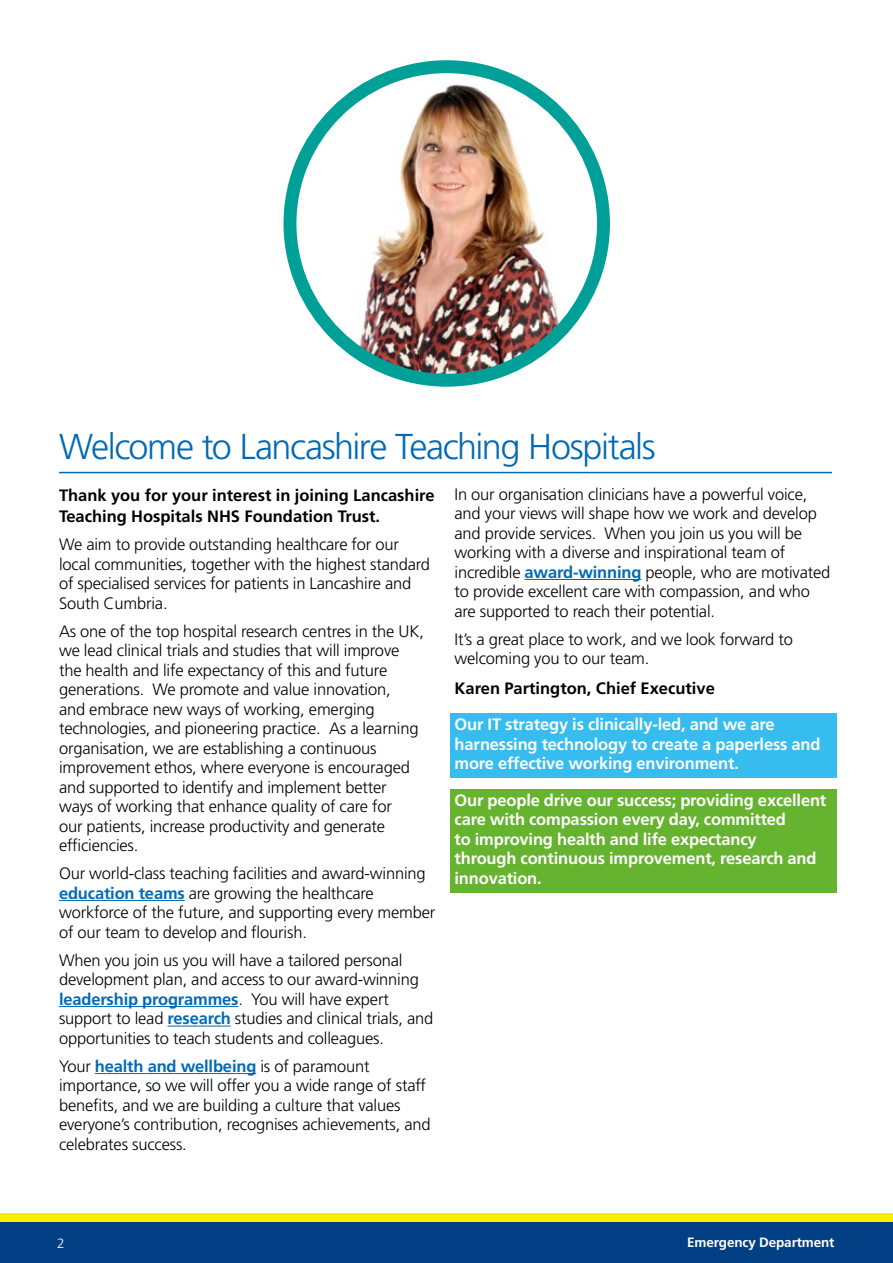
<style>
.page{position:relative;width:893px;height:1263px;background:#fff}
.page>*{position:absolute;margin:0;border:0;box-sizing:border-box;transform-origin:0 0}
.t1{font:300 36px "Frutiger LT Std";letter-spacing:-.04em;color:#006ab4}
.t2{font:300 16.5px/19.5px "Frutiger LT Std";letter-spacing:-.01em;color:#000}
.t3{font:700 16.5px/19.5px "Frutiger LT Std";letter-spacing:-.01em;color:#fff}
.t4{font:700 16.5px/21px "Frutiger LT Std";color:#000}
.t5{font:700 13.5px "Frutiger LT Std";letter-spacing:-.01em;color:#fff}
.t6{font:300 13.5px "Frutiger LT Std";color:#fff}
.s1{font-weight:700;color:#006ab4}
</style>
<div class="page">
<div style="left:0;top:1214px;width:893px;height:34px;background:#ffed00"></div>
<div style="left:0;top:1222px;width:893px;height:41px;background:#033f85"></div>
<img style="left:290px;top:67px;width:313px;height:313px;border-radius:157px">
<div style="left:284px;top:60px;width:326px;height:327px;border:13px solid #009f98;border-radius:50%"></div>
<hr style="left:59px;top:472px;width:773px;height:1px;background:#006ab4">
<hr style="left:59px;top:900px;width:126px;height:1px;background:#006ab4">
<hr style="left:59px;top:1006px;width:179px;height:1px;background:#006ab4">
<hr style="left:168px;top:1026px;width:63px;height:1px;background:#006ab4">
<hr style="left:95px;top:1073px;width:161px;height:1px;background:#006ab4">
<hr style="left:525px;top:579px;width:116px;height:1px;background:#006ab4">
<div style="left:450px;top:714px;width:386px;height:64px;background:#36bcee"></div>
<div style="left:450px;top:789px;width:386px;height:103px;background:#65b32e"></div>
<h1 class="t1" style="left:59px;top:426px;width:598px">Welcome to Lancashire Teaching Hospitals</h1>
<p class="t4" style="left:59px;top:485px;width:377px">Thank you for your interest in joining Lancashire<br>Teaching Hospitals NHS Foundation Trust.</p>
<p class="t2" style="left:59px;top:535px;width:373px">We aim to provide outstanding healthcare for our local communities, together with the highest standard of specialised services for patients in Lancashire and South Cumbria.</p>
<p class="t2" style="left:59px;top:622px;width:366px">As one of the top hospital research centres in the UK, we lead clinical trials and studies that will improve the health and life expectancy of this and future generations. We promote and value innovation,<br>and embrace new ways of working, emerging technologies, and pioneering practice. As a learning organisation, we are establishing a continuous improvement ethos, where everyone is encouraged and supported to identify and implement better ways of working that enhance quality of care for<br>our patients, increase productivity and generate efficiencies.</p>
<p class="t2" style="left:59px;top:864px;width:378px">Our world-class teaching facilities and award-winning <span class="s1">education teams</span> are growing the healthcare workforce of the future, and supporting every member of our team to develop and flourish.</p>
<p class="t2" style="left:59px;top:951px;width:376px">When you join us you will have a tailored personal development plan, and access to our award-winning <span class="s1">leadership programmes</span>. You will have expert support to lead <span class="s1">research</span> studies and clinical trials, and opportunities to teach students and colleagues.</p>
<p class="t2" style="left:59px;top:1057px;width:373px">Your <span class="s1">health and wellbeing</span> is of paramount importance, so we will offer you a wide range of staff benefits, and we are building a culture that values everyone’s contribution, recognises achievements, and celebrates success.</p>
<p class="t2" style="left:454px;top:485px;width:377px">In our organisation clinicians have a powerful voice, and your views will shape how we work and develop and provide services. When you join us you will be working with a diverse and inspirational team of incredible <span class="s1">award-winning</span> people, who are motivated to provide excellent care with compassion, and who are supported to reach their potential.</p>
<p class="t2" style="left:454px;top:630px;width:340px">It’s a great place to work, and we look forward to welcoming you to our team.</p>
<p class="t4" style="left:454px;top:678px;width:262px">Karen Partington, Chief Executive</p>
<p class="t3" style="left:454px;top:715px;width:368px">Our IT strategy is clinically-led, and we are harnessing technology to create a paperless and more effective working environment.</p>
<p class="t3" style="left:454px;top:790px;width:373px">Our people drive our success; providing excellent care with compassion every day, committed<br>to improving health and life expectancy<br>through continuous improvement, research and innovation.</p>
<p class="t6" style="left:57px;top:1236px;width:9px">2</p>
<p class="t5" style="left:687px;top:1234px;width:149px">Emergency Department</p>
</div>
